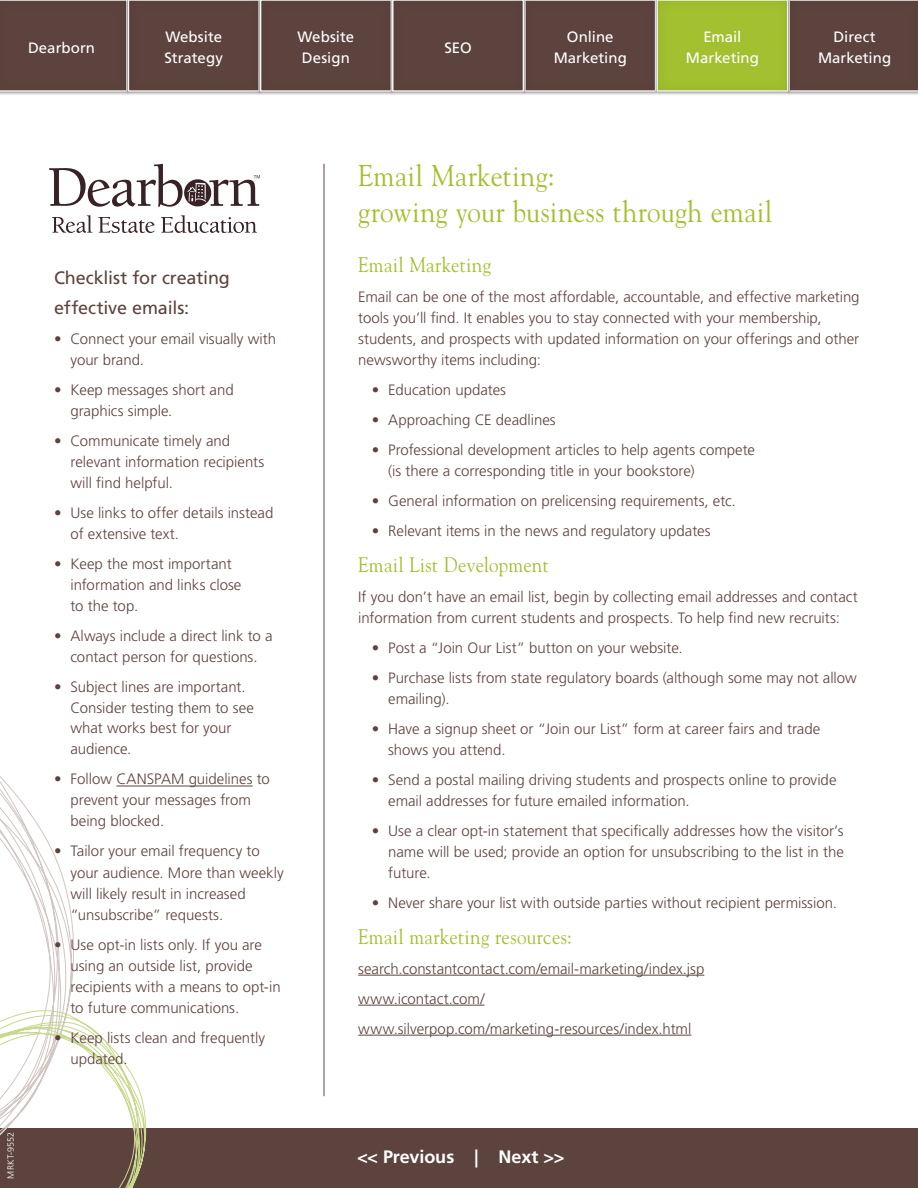
<style>
.page{position:relative;width:918px;height:1188px;background:#fff}
.page>*{position:absolute;margin:0;border:0;box-sizing:border-box;transform-origin:0 0}
.t1{font:30px/36px "Goudy Std";letter-spacing:.015em;color:#a2c02f;scale:.9 1}
.t2{font:21px "Goudy Std";letter-spacing:.015em;color:#a2c02f;scale:.9 1}
.t3{font:18px/30px "Frutiger LT Std";letter-spacing:-.005em;color:#5d433e}
.t4{font:700 18px "Frutiger LT Std";letter-spacing:-.005em;color:#fff}
.t5{font:300 15px/21px "Frutiger LT Std";color:#5d433e}
.t6{font:15px/21px "Frutiger LT Std";color:#fff;text-align:center}
.t7{font:300 9px "Frutiger LT Std";letter-spacing:.015em;color:#fff}
</style>
<div class="page">
<hr style="left:324px;top:164px;width:1px;height:932px;background:#5d433e">
<div style="left:0;top:1129px;width:918px;height:59px;background:#5d433e"></div>
<div style="left:512px;top:0;width:159px;height:102px;background:#000;opacity:.08"></div>
<div style="left:0;top:0;width:142px;height:102px;background:#000;opacity:.08"></div>
<div style="left:115px;top:0;width:159px;height:102px;background:#000;opacity:.08"></div>
<div style="left:247px;top:0;width:159px;height:102px;background:#000;opacity:.08"></div>
<div style="left:380px;top:0;width:158px;height:102px;background:#000;opacity:.08"></div>
<div style="left:776px;top:0;width:142px;height:102px;background:#000;opacity:.08"></div>
<svg style="left:0;top:776px;width:120px;height:205px"></svg>
<svg style="left:0;top:981px;width:168px;height:207px"></svg>
<svg style="left:49px;top:164px;width:211px;height:43px"></svg>
<svg style="left:52px;top:215px;width:40px;height:18px"></svg>
<svg style="left:98px;top:217px;width:57px;height:16px"></svg>
<svg style="left:161px;top:215px;width:96px;height:18px"></svg>
<div style="left:643px;top:0;width:159px;height:102px;background:#000;opacity:.08"></div>
<hr style="left:358px;top:975px;width:346px;height:1px;background:#5d433e">
<hr style="left:358px;top:1005px;width:127px;height:1px;background:#5d433e">
<hr style="left:358px;top:1035px;width:333px;height:1px;background:#5d433e">
<hr style="left:116px;top:786px;width:137px;height:1px;background:#5d433e">
<p class="t6" style="left:28px;top:37px;width:69px">Dearborn</p>
<p class="t6" style="left:165px;top:27px;width:60px;text-align:left">Website<br>Strategy</p>
<p class="t6" style="left:298px;top:27px;width:58px;text-align:left">Website<br>Design</p>
<p class="t6" style="left:444px;top:37px;width:29px">SEO</p>
<p class="t6" style="left:818px;top:27px;width:75px">Direct<br>Marketing</p>
<p class="t6" style="left:554px;top:27px;width:75px">Online<br>Marketing</p>
<p class="t6" style="left:686px;top:27px;width:75px">Email<br>Marketing</p>
<p class="t7" style="left:6px;top:1179px;width:49px;rotate:-90deg">MRKT-9552</p>
<p class="t3" style="left:54px;top:262px;width:177px">Checklist for creating effective emails:</p>
<p class="t5" style="left:70px;top:328px;width:207px;text-indent:-16px">• Connect your email visually with your brand.</p>
<p class="t5" style="left:70px;top:379px;width:165px;text-indent:-16px">• Keep messages short and graphics simple.</p>
<p class="t5" style="left:70px;top:430px;width:195px;text-indent:-16px">• Communicate timely and relevant information recipients will find helpful.</p>
<p class="t5" style="left:70px;top:502px;width:204px;text-indent:-16px">• Use links to offer details instead of extensive text.</p>
<p class="t5" style="left:70px;top:553px;width:172px;text-indent:-16px">• Keep the most important information and links close to the top.</p>
<p class="t5" style="left:54px;top:625px;width:220px;text-align:center">• Always include a direct link to a contact person for questions.</p>
<p class="t5" style="left:70px;top:676px;width:185px;text-indent:-16px">• Subject lines are important.<br>Consider testing them to see what works best for your audience.</p>
<p class="t5" style="left:71px;top:769px;width:201px;text-indent:-17px">• Follow CANSPAM guidelines to prevent your messages from being blocked.</p>
<p class="t5" style="left:71px;top:841px;width:215px;text-indent:-16px">• Tailor your email frequency to your audience. More than weekly will likely result in increased “unsubscribe” requests.</p>
<p class="t5" style="left:71px;top:934px;width:212px;text-indent:-16px">• Use opt-in lists only. If you are using an outside list, provide recipients with a means to opt-in to future communications.</p>
<p class="t5" style="left:71px;top:1027px;width:196px;text-indent:-16px">• Keep lists clean and frequently updated.</p>
<h1 class="t1" style="left:358px;top:157px;width:462px">Email Marketing:<br>growing your business through email</h1>
<h2 class="t2" style="left:358px;top:251px;width:149px">Email Marketing</h2>
<p class="t5" style="left:358px;top:286px;width:503px">Email can be one of the most affordable, accountable, and effective marketing tools you’ll find. It enables you to stay connected with your membership, students, and prospects with updated information on your offerings and other newsworthy items including:</p>
<p class="t5" style="left:372px;top:379px;width:136px">• Education updates</p>
<p class="t5" style="left:372px;top:409px;width:186px">• Approaching CE deadlines</p>
<p class="t5" style="left:388px;top:439px;width:368px;text-indent:-16px">• Professional development articles to help agents compete (is there a corresponding title in your bookstore)</p>
<p class="t5" style="left:372px;top:490px;width:366px">• General information on prelicensing requirements, etc.</p>
<p class="t5" style="left:372px;top:520px;width:340px">• Relevant items in the news and regulatory updates</p>
<h2 class="t2" style="left:358px;top:551px;width:213px">Email List Development</h2>
<p class="t5" style="left:358px;top:586px;width:501px">If you don’t have an email list, begin by collecting email addresses and contact information from current students and prospects. To help find new recruits:</p>
<p class="t5" style="left:372px;top:637px;width:313px">• Post a “Join Our List” button on your website.</p>
<p class="t5" style="left:388px;top:667px;width:470px;text-indent:-16px">• Purchase lists from state regulatory boards (although some may not allow emailing).</p>
<p class="t5" style="left:388px;top:718px;width:434px;text-indent:-16px">• Have a signup sheet or “Join our List” form at career fairs and trade shows you attend.</p>
<p class="t5" style="left:388px;top:769px;width:450px;text-indent:-16px">• Send a postal mailing driving students and prospects online to provide email addresses for future emailed information.</p>
<p class="t5" style="left:388px;top:820px;width:457px;text-align:justify;text-indent:-16px">• Use a clear opt-in statement that specifically addresses how the visitor’s name will be used; provide an option for unsubscribing to the list in the future.</p>
<p class="t5" style="left:372px;top:892px;width:467px">• Never share your list with outside parties without recipient permission.</p>
<h2 class="t2" style="left:358px;top:923px;width:239px">Email marketing resources:</h2>
<p class="t5" style="left:358px;top:954px;width:348px;line-height:30px">search.constantcontact.com/email-marketing/index.jsp www.icontact.com/ www.silverpop.com/marketing-resources/index.html</p>
<p class="t4" style="left:357px;top:1146px;width:209px">&lt;&lt; Previous | Next &gt;&gt;</p>
</div>
